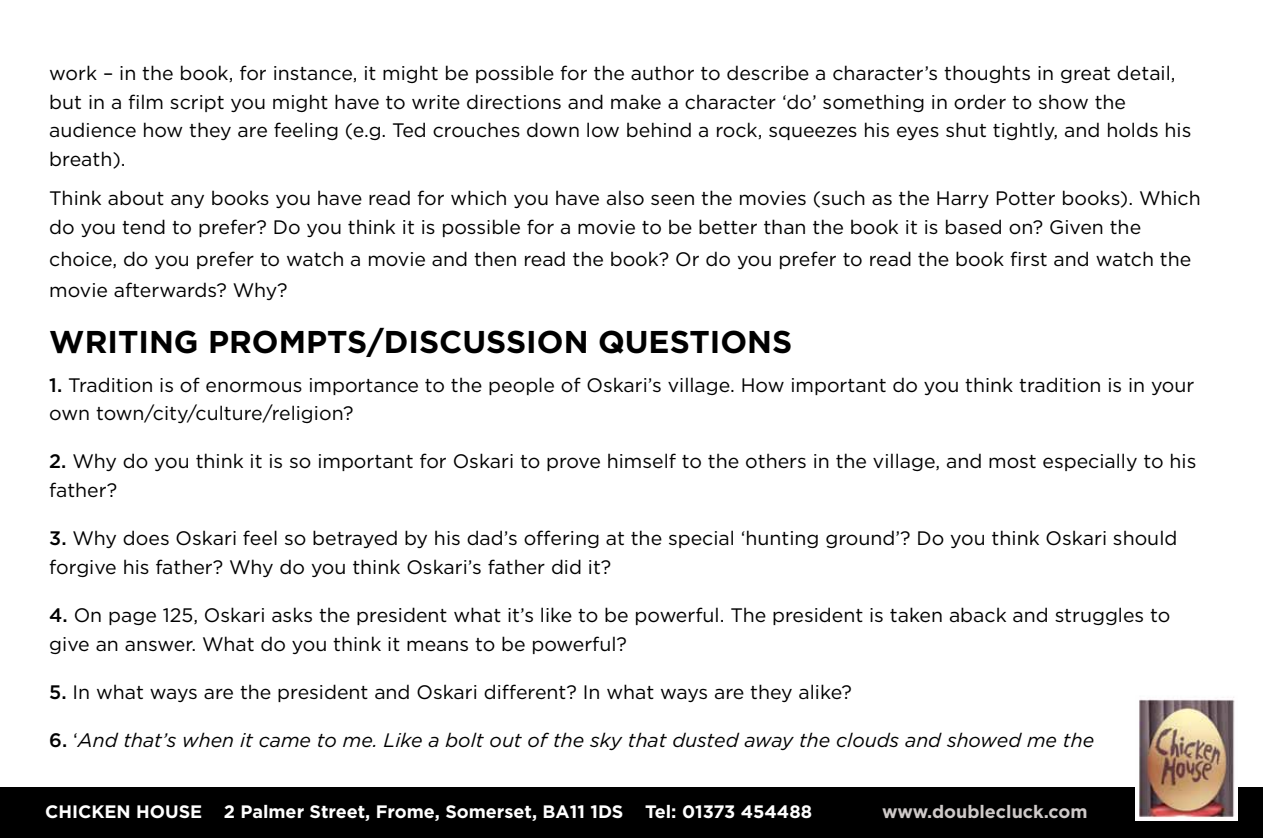
<style>
.page{position:relative;width:1263px;height:838px;background:#fff}
.page>*{position:absolute;margin:0;border:0;box-sizing:border-box;transform-origin:0 0}
.t1{font:700 31.5px "Gotham";color:#000}
.t2{font:19.5px/28.8px "Gotham";color:#000}
.t3{font:italic 19.5px "Gotham";color:#000}
.t4{font:700 18px "Gotham";color:#fff}
.t5{font:700 18px "Gotham";color:#cec9c8}
.s1{font-weight:500}
.s2{font-weight:500;font-style:normal}
.s3{font-style:normal}
</style>
<div class="page">
<div style="left:0;top:787px;width:1263px;height:51px;background:#000"></div>
<img style="left:1135px;top:697px;width:103px;height:123px">
<p class="t2" style="left:49px;top:58px;width:1144px">work – in the book, for instance, it might be possible for the author to describe a character’s thoughts in great detail, but in a film script you might have to write directions and make a character ‘do’ something in order to show the audience how they are feeling (e.g. Ted crouches down low behind a rock, squeezes his eyes shut tightly, and holds his breath).</p>
<p class="t2" style="left:49px;top:183px;width:1153px">Think about any books you have read for which you have also seen the movies (such as the Harry Potter books). Which do you tend to prefer? Do you think it is possible for a movie to be better than the book it is based on? Given the</p>
<p class="t2" style="left:49px;top:242px;width:1143px;line-height:31.5px">choice, do you prefer to watch a movie and then read the book? Or do you prefer to read the book first and watch the movie afterwards? Why?</p>
<h1 class="t1" style="left:49px;top:320px;width:253px">Writing prompt</h1>
<h1 class="t1" style="left:347px;top:320px;width:447px">s/discussion questions</h1>
<p class="t2" style="left:49px;top:370px;width:1147px"><span class="s1">1.</span> Tradition is of enormous importance to the people of Oskari’s village. How important do you think tradition is in your own town/city/culture/religion?</p>
<p class="t2" style="left:49px;top:447px;width:1148px"><span class="s1">2.</span> Why do you think it is so important for Oskari to prove himself to the others in the village, and most especially to his father?</p>
<p class="t2" style="left:49px;top:523px;width:1129px"><span class="s1">3.</span> Why does Oskari feel so betrayed by his dad’s offering at the special ‘hunting ground’? Do you think Oskari should forgive his father? Why do you think Oskari’s father did it?</p>
<p class="t2" style="left:49px;top:600px;width:1122px"><span class="s1">4.</span> On page 125, Oskari asks the president what it’s like to be powerful. The president is taken aback and struggles to give an answer. What do you think it means to be powerful?</p>
<p class="t2" style="left:49px;top:677px;width:804px"><span class="s1">5.</span> In what ways are the president and Oskari different? In what ways are they alike?</p>
<p class="t3" style="left:49px;top:727px;width:1046px"><span class="s2">6.</span> <span class="s3">‘</span>And that’s when it came to me. Like a bolt out of the sky that dusted away the clouds and showed me the</p>
<p class="t4" style="left:45px;top:799px;width:578px">Chicken H ouse 2 Palmer Street, Frome, Somerset, BA11 1DS</p>
<p class="t4" style="left:645px;top:799px;width:169px">Tel: 01373 454488</p>
<p class="t5" style="left:882px;top:799px;width:207px">www.doublecluck.com</p>
</div>
